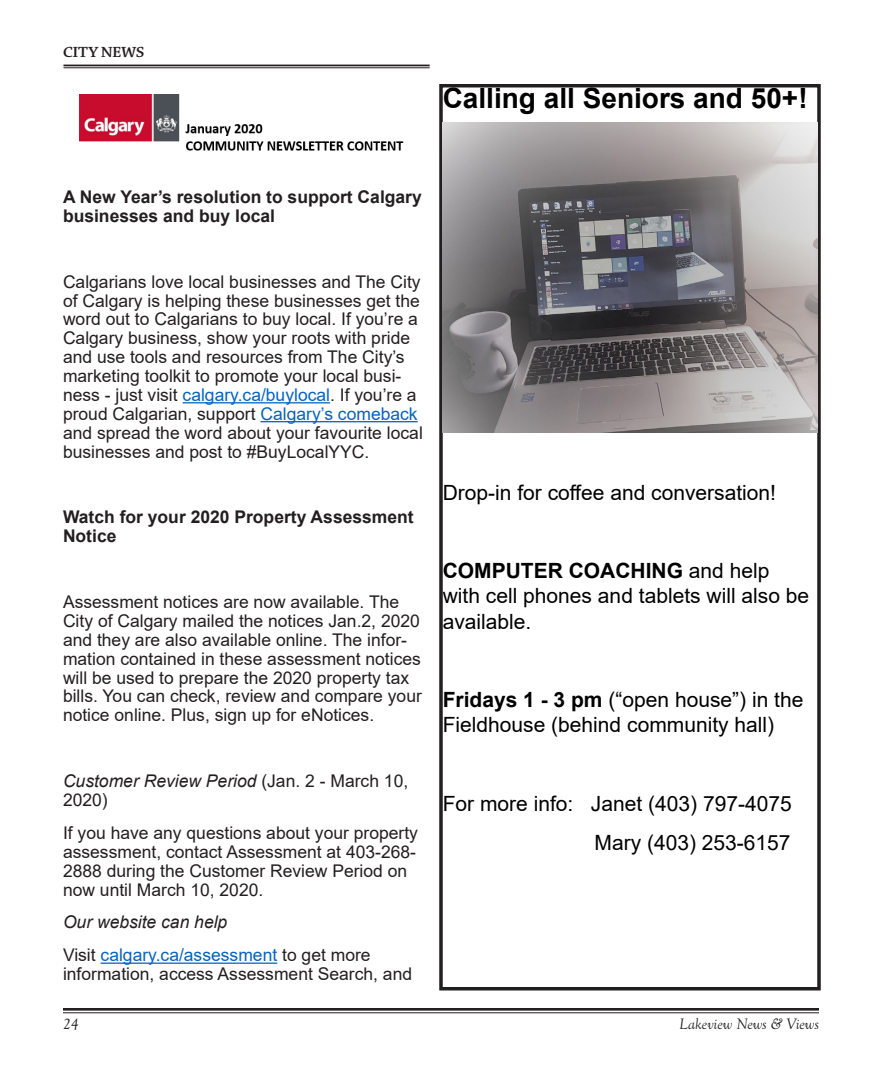
<style>
.page{position:relative;width:882px;height:1071px;background:#fff}
.page>*{position:absolute;margin:0;border:0;box-sizing:border-box;transform-origin:0 0}
.t1{font:700 28px "Arial";color:#000}
.t2{font:21px/25.2px "Arial";color:#000}
.t3{font:17.5px/18.9px "Arial";color:#231f20}
.t4{font:700 17.5px/18.9px "Arial";color:#231f20}
.t5{font:italic 17.5px/18.9px "Arial";color:#231f20}
.t6{font:italic 15.75px "Goudy Old Sty";letter-spacing:-.005em;color:#231f20}
.Running_head{font:15.75px "Chaparral Pro Semibold Disp";letter-spacing:.005em;color:#231f20;scale:1.11 1}
.s1{color:#0563c1}
.s2{font-weight:700}
.s3{font-style:normal}
</style>
<div class="page">
<img style="left:80px;top:95px;width:324px;height:56px">
<hr style="left:183px;top:402px;width:147px;height:1px;background:#0563c1">
<hr style="left:260px;top:421px;width:158px;height:1px;background:#0563c1">
<hr style="left:101px;top:963px;width:176px;height:1px;background:#0563c1">
<hr style="left:63px;top:1008px;width:756px;height:3px;background:#231f20">
<hr style="left:63px;top:1012px;width:756px;height:1px;background:#231f20">
<hr style="left:63px;top:65px;width:367px;height:1px;background:#231f20">
<hr style="left:63px;top:67px;width:367px;height:1px;background:#231f20">
<div style="left:439px;top:84px;width:382px;height:906px;border:4px solid #231f20"></div>
<img style="left:443px;top:122px;width:374px;height:310px">
<p class="Running_head" style="left:63px;top:43px;width:75px">CITY NEWS</p>
<p class="t1" style="left:443px;top:78px;width:366px">Calling all Seniors and 50+!</p>
<p class="t4" style="left:63px;top:188px;width:360px">A New Year’s resolution to support Calgary businesses and buy local</p>
<p class="t3" style="left:63px;top:272px;width:361px">Calgarians love local businesses and The City of Calgary is helping these businesses get the word out to Calgarians to buy local. If you’re a Calgary business, show your roots with pride and use tools and resources from The City’s marketing toolkit to promote your local busi&shy;ness - just visit <span class="s1">calgary.ca/buylocal</span>. If you’re a proud Calgarian, support <span class="s1">Calgary’s comeback </span>and spread the word about your favourite local businesses and post to #BuyLocalYYC.</p>
<p class="t4" style="left:63px;top:508px;width:352px">Watch for your 2020 Property Assessment<br>Notice</p>
<p class="t3" style="left:63px;top:592px;width:360px">Assessment notices are now available. The City of Calgary mailed the notices Jan.2, 2020 and they are also available online. The infor&shy;mation contained in these assessment notices will be used to prepare the 2020 property tax bills. You can check, review and compare your notice online. Plus, sign up for eNotices.</p>
<p class="t2" style="left:443px;top:480px;width:335px">Drop-in for coffee and conversation!</p>
<p class="t2" style="left:443px;top:558px;width:368px"><span class="s2">COMPUTER COACHING</span> and help with cell phones and tablets will also be available.</p>
<p class="t2" style="left:443px;top:687px;width:362px"><span class="s2">Fridays 1 - 3 pm</span> (“open house”) in the<br>Fieldhouse (behind community hall)</p>
<p class="t5" style="left:63px;top:772px;width:347px">Customer Review Period <span class="s3">(Jan. 2 - March 10,<br>2020)</span></p>
<p class="t3" style="left:63px;top:823px;width:357px">If you have any questions about your property assessment, contact Assessment at 403-268- 2888 during the Customer Review Period on now until March 10, 2020.</p>
<p class="t5" style="left:63px;top:913px;width:166px">Our website can help</p>
<p class="t3" style="left:63px;top:946px;width:351px">Visit <span class="s1">calgary.ca/assessment</span> to get more information, access Assessment Search, and</p>
<p class="t6" style="left:63px;top:1016px;width:17px">24</p>
<p class="t6" style="left:679px;top:1016px;width:141px">Lakeview News &amp; Views</p>
<p class="t2" style="left:443px;top:791px;width:350px">For more info: Janet (403) 797-4075</p>
<p class="t2" style="left:595px;top:830px;width:198px">Mary (403) 253-6157</p>
</div>
